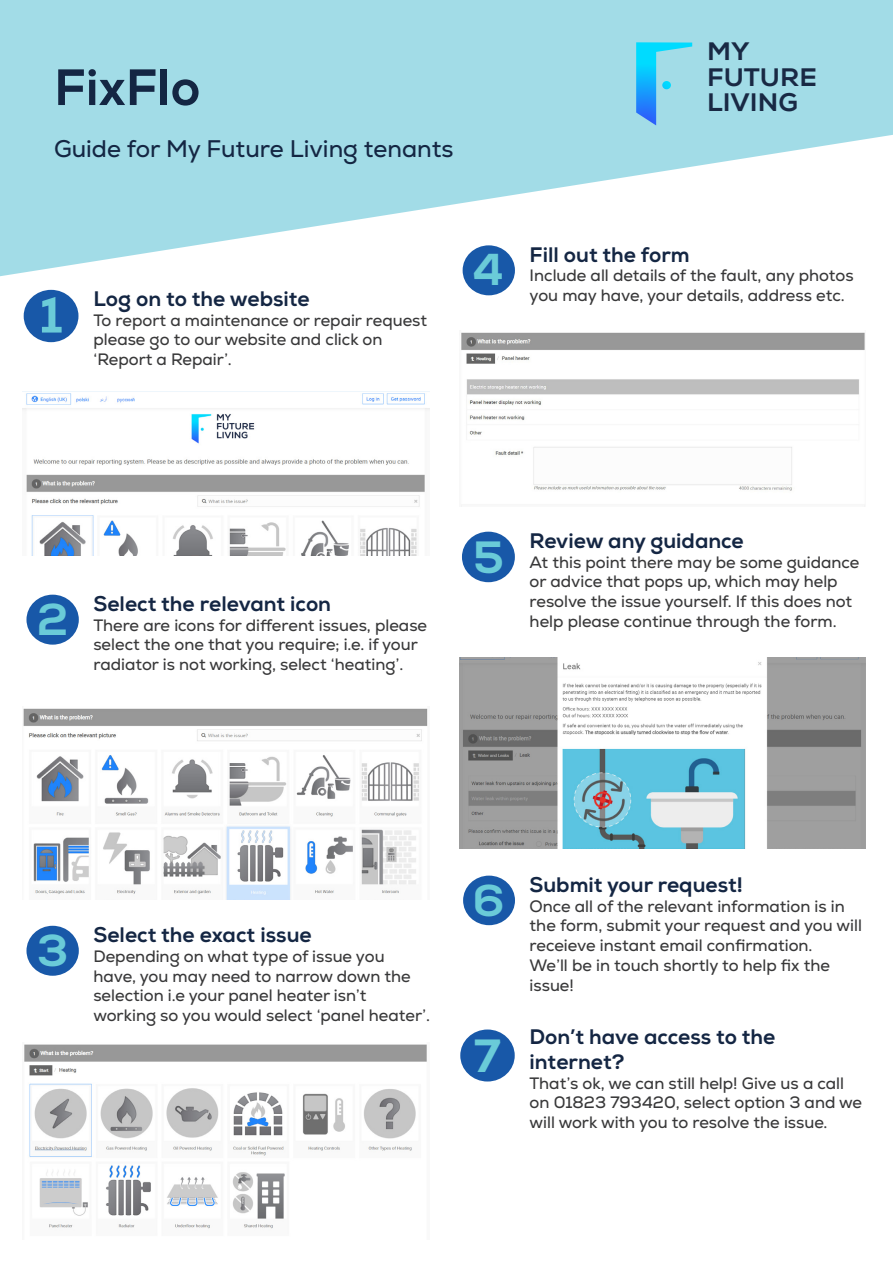
<style>
.page{position:relative;width:893px;height:1263px;background:#fff}
.page>*{position:absolute;margin:0;border:0;box-sizing:border-box;transform-origin:0 0}
.t1{font:800 51px "Nexa";color:#142643}
.t2{font:800 50.85px "Nexa";color:#6acbd8;scale:1.05 1}
.t3{font:800 46.5px "Nexa";color:#6acbd8;scale:1.05 1}
.t4{font:800 45.15px "Nexa";color:#6acbd8;scale:1.05 1}
.t5{font:800 44.7px "Nexa";color:#6acbd8;scale:1.05 1}
.t6{font:800 44.25px "Nexa";color:#6acbd8;scale:1.05 1}
.t7{font:800 25.2px/25.2px "Nexa";color:#192944;scale:1.05 1}
.t8{font:24px "Nexa";color:#142643}
.Girlings{font:800 21px/25.2px "Nexa";color:#142643}
.Girlings-2{font:16.5px/19.8px "Nexa";color:#383839}
</style>
<div class="page">
<svg style="left:0;top:0;width:893px;height:278px;fill:#a2dce7"></svg>
<svg style="left:636px;top:42px;width:56px;height:83px;background:#67ccef"></svg>
<div style="left:24px;top:290px;width:54px;height:52px;background:#1858a8;border-radius:50%"></div>
<img style="left:23px;top:393px;width:406px;height:162px">
<div style="left:26px;top:595px;width:53px;height:50px;background:#1858a8;border-radius:50%"></div>
<img style="left:23px;top:708px;width:405px;height:192px">
<div style="left:26px;top:926px;width:53px;height:50px;background:#1858a8;border-radius:50%"></div>
<img style="left:24px;top:1044px;width:403px;height:185px">
<div style="left:463px;top:245px;width:52px;height:50px;background:#1858a8;border-radius:50%"></div>
<img style="left:461px;top:332px;width:404px;height:175px">
<div style="left:462px;top:532px;width:53px;height:50px;background:#1858a8;border-radius:50%"></div>
<img style="left:459px;top:657px;width:406px;height:191px">
<div style="left:463px;top:876px;width:52px;height:49px;background:#1858a8;border-radius:50%"></div>
<div style="left:460px;top:1029px;width:55px;height:52px;background:#1858a8;border-radius:50%"></div>
<p class="t1" style="left:54px;top:56px;width:148px">FixFlo</p>
<p class="t8" style="left:54px;top:133px;width:401px">Guide for My Future Living tenants</p>
<p class="t7" style="left:707px;top:39px;width:106px">MY<br>FUTURE</p>
<p class="t7" style="left:707px;top:90px;width:88px">LIVING</p>
<p class="t2" style="left:39px;top:284px;width:24px">1</p>
<p class="Girlings" style="left:93px;top:286px;width:218px">Log on to the website</p>
<p class="Girlings-2" style="left:93px;top:310px;width:335px">To report a maintenance or repair request please go to our website and click on ‘Report a Repair’.</p>
<p class="t5" style="left:473px;top:243px;width:31px">4</p>
<p class="Girlings" style="left:530px;top:242px;width:162px">Fill out the form</p>
<p class="Girlings-2" style="left:530px;top:266px;width:325px">Include all details of the fault, any photos you may have, your details, address etc.</p>
<p class="t5" style="left:37px;top:592px;width:32px">2</p>
<p class="Girlings" style="left:93px;top:591px;width:239px">Select the relevant icon</p>
<p class="Girlings-2" style="left:93px;top:615px;width:335px">There are icons for different issues, please select the one that you require; i.e. if your radiator is not working, select ‘heating’.</p>
<p class="t4" style="left:473px;top:529px;width:31px">5</p>
<p class="Girlings" style="left:530px;top:528px;width:216px">Review any guidance</p>
<p class="Girlings-2" style="left:530px;top:552px;width:331px">At this point there may be some guidance or advice that pops up, which may help resolve the issue yourself. If this does not help please continue through the form.</p>
<p class="t5" style="left:37px;top:923px;width:32px">3</p>
<p class="Girlings" style="left:93px;top:922px;width:220px">Select the exact issue</p>
<p class="Girlings-2" style="left:93px;top:946px;width:319px">Depending on what type of issue you have, you may need to narrow down the selection i.e your panel heater isn’t</p>
<p class="Girlings-2" style="left:93px;top:1006px;width:338px">working so you would select ‘panel heater’.</p>
<p class="t6" style="left:473px;top:873px;width:32px">6</p>
<p class="t3" style="left:474px;top:1027px;width:28px">7</p>
<p class="Girlings" style="left:530px;top:872px;width:215px">Submit your request!</p>
<p class="Girlings-2" style="left:530px;top:896px;width:334px">Once all of the relevant information is in the form, submit your request and you will receieve instant email confirmation.</p>
<p class="Girlings-2" style="left:530px;top:955px;width:302px">We’ll be in touch shortly to help fix the issue!</p>
<p class="Girlings" style="left:530px;top:1024px;width:247px">Don’t have access to the internet?</p>
<p class="Girlings-2" style="left:530px;top:1073px;width:334px">That’s ok, we can still help! Give us a call on 01823 793420, select option 3 and we will work with you to resolve the issue.</p>
</div>
